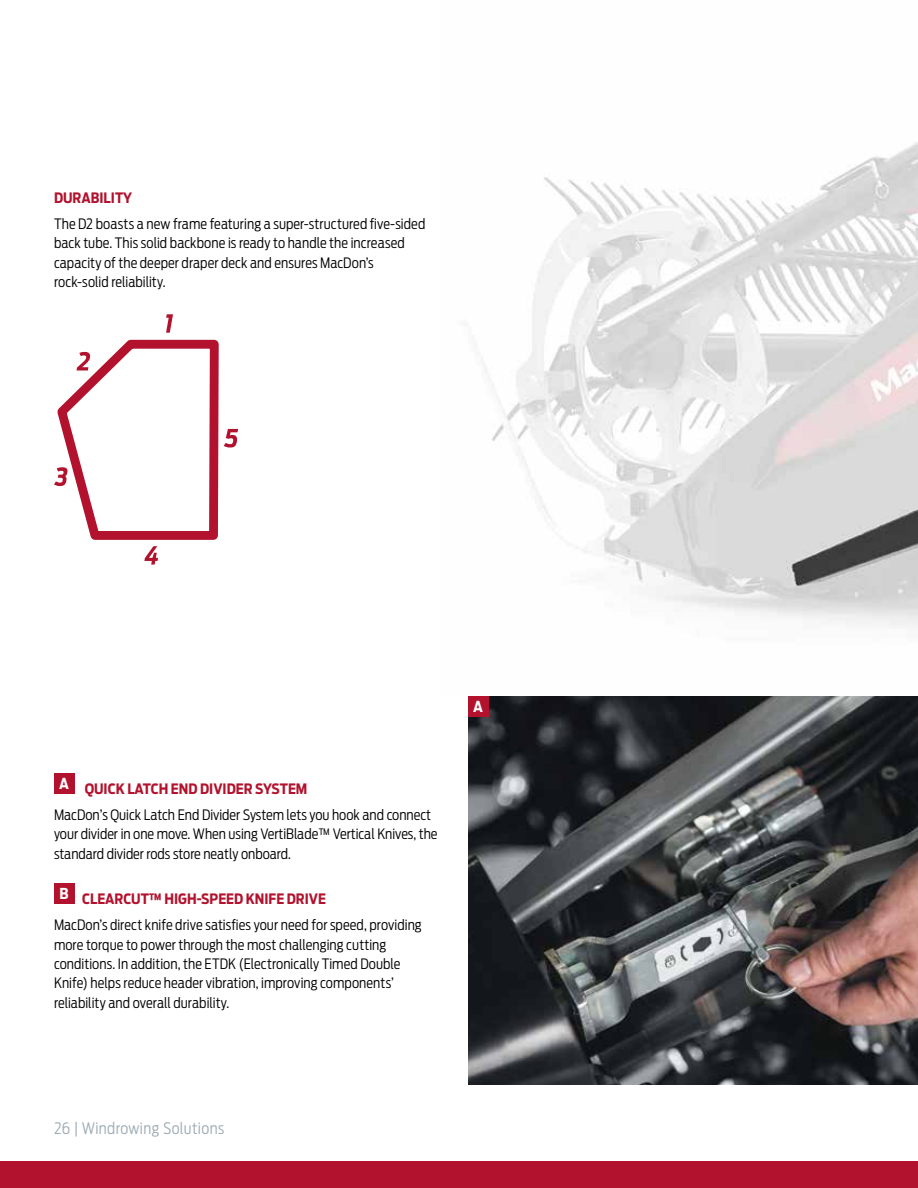
<style>
.page{position:relative;width:918px;height:1188px;background:#fff}
.page>*{position:absolute;margin:0;border:0;box-sizing:border-box;transform-origin:0 0}
.t1{font:300 15.75px "Antenna Cond";letter-spacing:.025em;color:#9eacb5}
.t2{font:700 15px "Antenna Cond";color:#fff}
.t3{font:300 14.25px/19.5px "Antenna Cond";letter-spacing:.005em;color:#000}
.t4{font:700 14.25px "Antenna Cond";color:#b2122d}
.s1{font-weight:700;color:#b2122d}
</style>
<div class="page">
<div style="left:0;top:1161px;width:918px;height:27px;background:#b2122d"></div>
<div style="left:54px;top:773px;width:20px;height:21px;background:#b2122d"></div>
<div style="left:54px;top:884px;width:20px;height:20px;background:#b2122d"></div>
<img style="left:466px;top:142px;width:452px;height:555px">
<svg style="left:54px;top:314px;width:184px;height:251px"></svg>
<img style="left:468px;top:697px;width:450px;height:387px">
<div style="left:468px;top:697px;width:20px;height:20px;background:#b2122d"></div>
<p class="t4" style="left:54px;top:189px;width:80px">DURABILITY</p>
<p class="t3" style="left:54px;top:214px;width:373px">The D2 boasts a new frame featuring a super-structured five-sided back tube. This solid backbone is ready to handle the increased capacity of the deeper draper deck and ensures MacDon’s rock-solid reliability.</p>
<p class="t3" style="left:54px;top:775px;width:379px;line-height:26.2px;text-indent:5px"><sup>A</sup> <span class="s1">QUICK LATCH END DIVIDER SYSTEM<br></span>MacDon’s Quick Latch End Divider System lets you hook and connect</p>
<p class="t3" style="left:54px;top:824px;width:385px">your divider in one move. When using VertiBlade™ Vertical Knives, the standard divider rods store neatly onboard.</p>
<p class="t3" style="left:54px;top:885px;width:369px;line-height:26.2px;text-indent:6px"><sup>B</sup> <span class="s1">CLEARCUT™ HIGH-SPEED KNIFE DRIVE<br></span>MacDon’s direct knife drive satisfies your need for speed, providing</p>
<p class="t3" style="left:54px;top:935px;width:348px">more torque to power through the most challenging cutting conditions. In addition, the ETDK (Electronically Timed Double Knife) helps reduce header vibration, improving components’ reliability and overall durability.</p>
<p class="t2" style="left:473px;top:698px;width:11px">A</p>
<p class="t1" style="left:54px;top:1119px;width:172px">26 | Windrowing Solutions</p>
</div>
